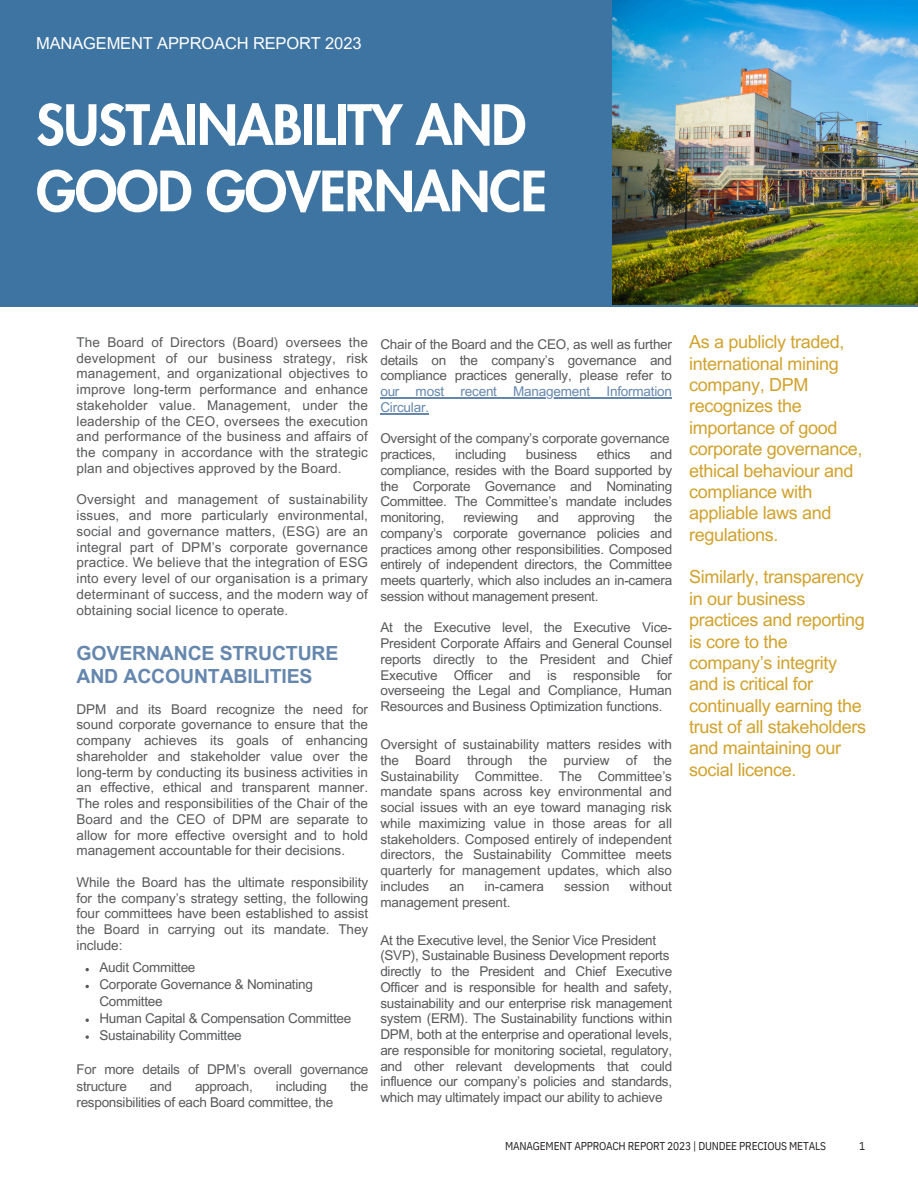
<style>
.page{position:relative;width:918px;height:1188px;background:#fff}
.page>*{position:absolute;margin:0;border:0;box-sizing:border-box;transform-origin:0 0}
.t1{font:800 54px/66.3px "Futura LT Pro";letter-spacing:-.02em;color:#fff}
.t2{font:700 19.5px/22.5px "Arial MT Pro";letter-spacing:-.01em;color:#6587ae}
.t3{font:18px/21.3px "Arial MT Pro";letter-spacing:-.02em;color:#d1a22c}
.t4{font:16.5px "Arial MT Pro";letter-spacing:-.01em;color:#fff}
.t5{font:13.5px/15.8px "Arial MT Pro";letter-spacing:-.02em;color:#58595b;text-align:justify}
.t6{font:13.5px/15.8px "Arial MT Pro";letter-spacing:-.015em;color:#6587ae}
.t7{font:11.25px "IBM Plex Sans Cond";letter-spacing:-.015em;color:#231f20}
</style>
<div class="page">
<div style="left:0;top:0;width:918px;height:307px;background:#3e74a1"></div>
<img style="left:612px;top:0;width:306px;height:305px">
<svg style="left:86px;top:1035px;width:3px;height:4px"></svg>
<hr style="left:380px;top:397px;width:292px;height:1px;background:#6587ae">
<hr style="left:380px;top:413px;width:49px;height:1px;background:#6587ae">
<p class="t4" style="left:36px;top:37px;width:327px">MANAGEMENT APPROACH REPORT 2023</p>
<h1 class="t1" style="left:36px;top:94px;width:512px">SUSTAINABILITY AND<br>GOOD GOVERNANCE</h1>
<h4 class="t5" style="left:77px;top:336px;width:293px">The Board of Directors (Board) oversees the development of our business strategy, risk management, and organizational objectives to improve long-term performance and enhance stakeholder value. Management, under the leadership of the CEO, oversees the execution and performance of the business and affairs of the company in accordance with the strategic plan and objectives approved by the Board.</h4>
<h1 class="t5" style="left:77px;top:493px;width:293px">Oversight and management of sustainability issues, and more particularly environmental, social and governance matters, (ESG) are an integral part of DPM’s corporate governance practice. We believe that the integration of ESG into every level of our organisation is a primary determinant of success, and the modern way of obtaining social licence to operate.</h1>
<h5 class="t2" style="left:77px;top:645px;width:264px">GOVERNANCE STRUCTURE<br>AND ACCOUNTABILITIES</h5>
<h5 class="t5" style="left:77px;top:703px;width:293px">DPM and its Board recognize the need for sound corporate governance to ensure that the company achieves its goals of enhancing shareholder and stakeholder value over the long-term by conducting its business activities in an effective, ethical and transparent manner.<br>The roles and responsibilities of the Chair of the Board and the CEO of DPM are separate to allow for more effective oversight and to hold management accountable for their decisions.</h5>
<h5 class="t5" style="left:77px;top:876px;width:293px">While the Board has the ultimate responsibility for the company’s strategy setting, the following four committees have been established to assist the Board in carrying out its mandate. They include:</h5>
<h2 class="t5" style="left:99px;top:961px;width:97px">Audit Committee</h2>
<h5 class="t5" style="left:99px;top:978px;width:215px;line-height:16.8px">Corporate Governance &amp; Nominating<br>Committee</h5>
<h5 class="t5" style="left:99px;top:1012px;width:253px">Human Capital &amp; Compensation Committee</h5>
<p class="t5" style="left:99px;top:1029px;width:144px">Sustainability Committee</p>
<p class="t5" style="left:77px;top:1062px;width:293px;line-height:16.8px">For more details of DPM’s overall governance structure</p>
<p class="t5" style="left:150px;top:1080px;width:23px">and</p>
<p class="t5" style="left:195px;top:1080px;width:59px">approach,</p>
<p class="t5" style="left:276px;top:1080px;width:53px">including</p>
<p class="t5" style="left:350px;top:1080px;width:20px">the</p>
<p class="t5" style="left:77px;top:1096px;width:258px">responsibilities of each Board committee, the</p>
<p class="t5" style="left:380px;top:338px;width:293px">Chair of the Board and the CEO, as well as further details on the company’s governance and compliance practices generally, please refer to</p>
<p class="t6" style="left:380px;top:385px;width:293px">our most recent Management Information<br>Circular.</p>
<p class="t5" style="left:380px;top:433px;width:291px">Oversight of the company’s corporate governance practices,</p>
<p class="t5" style="left:455px;top:448px;width:53px">including</p>
<p class="t5" style="left:526px;top:448px;width:53px">business</p>
<p class="t5" style="left:597px;top:448px;width:35px">ethics</p>
<p class="t5" style="left:650px;top:448px;width:23px">and</p>
<h5 class="t5" style="left:380px;top:464px;width:293px">compliance, resides with the Board supported by the Corporate Governance and Nominating Committee. The Committee’s mandate includes monitoring,</h5>
<h5 class="t5" style="left:380px;top:511px;width:293px;text-indent:274px">the company’s corporate governance policies and practices among other responsibilities. Composed entirely of independent directors, the Committee meets quarterly, which also includes an in-camera session without management present.</h5>
<h5 class="t5" style="left:380px;top:622px;width:293px">At the Executive level, the Executive Vice-<br>President Corporate Affairs and General Counsel</h5>
<h5 class="t5" style="left:380px;top:653px;width:293px">reports directly to the President and Chief Executive Officer and is responsible for overseeing the Legal and Compliance, Human Resources and Business Optimization functions.</h5>
<h5 class="t5" style="left:380px;top:738px;width:293px">Oversight of sustainability matters resides with the Board through the purview of the Sustainability Committee. The Committee’s mandate spans across key environmental and social issues with an eye toward managing risk while maximizing value in those areas for all stakeholders. Composed entirely of independent directors, the Sustainability Committee meets quarterly for management updates, which also includes</h5>
<h5 class="t5" style="left:463px;top:511px;width:56px">reviewing</h5>
<h5 class="t5" style="left:537px;top:511px;width:23px">and</h5>
<h5 class="t5" style="left:578px;top:511px;width:59px">approving</h5>
<h5 class="t5" style="left:450px;top:880px;width:16px">an</h5>
<h5 class="t5" style="left:485px;top:880px;width:61px">in-camera</h5>
<h5 class="t5" style="left:564px;top:880px;width:47px">session</h5>
<h5 class="t5" style="left:630px;top:880px;width:44px">without</h5>
<h5 class="t5" style="left:380px;top:896px;width:132px">management present.</h5>
<h5 class="t5" style="left:380px;top:934px;width:293px;text-align:left">At the Executive level, the Senior Vice President (SVP), Sustainable Business Development reports directly to the President and Chief Executive Officer and is responsible for health and safety, sustainability and our enterprise risk management system (ERM). The Sustainability functions within DPM, both at the enterprise and operational levels, are responsible for monitoring societal, regulatory, and other relevant developments that could influence our company’s policies and standards,</h5>
<h5 class="t5" style="left:380px;top:1091px;width:284px">which may ultimately impact our ability to achieve</h5>
<h3 class="t3" style="left:689px;top:334px;width:175px">As a publicly traded, international mining company, DPM recognizes the importance of good corporate governance, ethical behaviour and compliance with appliable laws and regulations.</h3>
<h3 class="t3" style="left:689px;top:569px;width:178px">Similarly, transparency in our business practices and reporting is core to the company’s integrity and is critical for continually earning the trust of all stakeholders and maintaining our social licence.</h3>
<p class="t7" style="left:505px;top:1139px;width:322px">MANAGEMENT APPROACH REPORT 2023 | DUNDEE PRECIOUS METALS</p>
<p class="t7" style="left:859px;top:1139px;width:8px">1</p>
</div>
